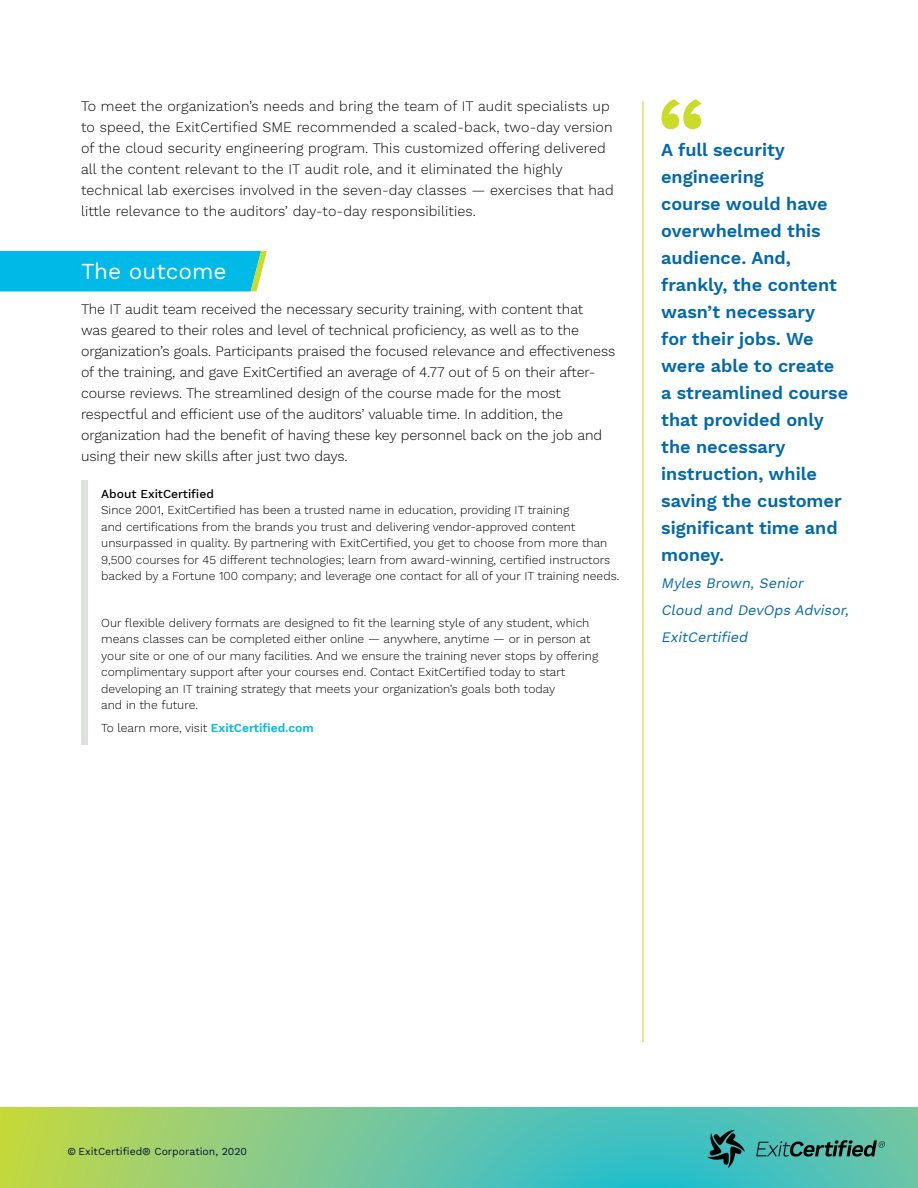
<style>
.page{position:relative;width:918px;height:1188px;background:#fff}
.page>*{position:absolute;margin:0;border:0;box-sizing:border-box;transform-origin:0 0}
.t1{font:22.5px "Work Sans";color:#fff}
.t2{font:600 18px/27px "Work Sans";color:#0068ac}
.t3{font:300 14.25px/21px "Work Sans";letter-spacing:-.005em;color:#000}
.t4{font:italic 14.25px/27px "Work Sans";color:#0068ac}
.t5{font:300 12px/16.5px "Work Sans";color:#000}
.t6{font:500 12px "Work Sans";color:#000}
.t7{font:10.5px "Work Sans";color:#011535}
.s1{font-weight:600;color:#00b9e7}
</style>
<div class="page">
<div style="left:0;top:251px;width:267px;height:40px;background:#00b9e7"></div>
<svg style="left:661px;top:99px;width:41px;height:30px"></svg>
<hr style="left:642px;top:101px;width:2px;height:941px;background:#cbdb2a">
<svg style="left:0;top:1107px;width:918px;height:81px;background:#72c797"></svg>
<div style="left:81px;top:481px;width:7px;height:264px;background:#dfe1df"></div>
<img style="left:707px;top:1131px;width:178px;height:37px">
<p class="t3" style="left:81px;top:96px;width:534px">To meet the organization’s needs and bring the team of IT audit specialists up to speed, the ExitCertified SME recommended a scaled-back, two-day version of the cloud security engineering program. This customized offering delivered all the content relevant to the IT audit role, and it eliminated the highly technical lab exercises involved in the seven-day classes — exercises that had little relevance to the auditors’ day-to-day responsibilities.</p>
<h1 class="t1" style="left:81px;top:258px;width:147px">The outcome</h1>
<p class="t3" style="left:81px;top:299px;width:536px">The IT audit team received the necessary security training, with content that<br>was geared to their roles and level of technical proficiency, as well as to the organization’s goals. Participants praised the focused relevance and effectiveness of the training, and gave ExitCertified an average of 4.77 out of 5 on their after&shy;course reviews. The streamlined design of the course made for the most respectful and efficient use of the auditors’ valuable time. In addition, the organization had the benefit of having these key personnel back on the job and using their new skills after just two days.</p>
<p class="t6" style="left:101px;top:487px;width:114px">About ExitCertified</p>
<p class="t5" style="left:101px;top:502px;width:520px">Since 2001, ExitCertified has been a trusted name in education, providing IT training<br>and certifications from the brands you trust and delivering vendor-approved content unsurpassed in quality. By partnering with ExitCertified, you get to choose from more than 9,500 courses for 45 different technologies; learn from award-winning, certified instructors backed by a Fortune 100 company; and leverage one contact for all of your IT training needs.</p>
<p class="t5" style="left:101px;top:615px;width:499px">Our flexible delivery formats are designed to fit the learning style of any student, which means classes can be completed either online — anywhere, anytime — or in person at your site or one of our many facilities. And we ensure the training never stops by offering complimentary support after your courses end. Contact ExitCertified today to start developing an IT training strategy that meets your organization’s goals both today<br>and in the future.</p>
<p class="t5" style="left:101px;top:721px;width:214px">To learn more, visit <span class="s1">ExitCertified.com</span></p>
<p class="t2" style="left:661px;top:137px;width:188px">A full security engineering<br>course would have overwhelmed this audience. And, frankly, the content wasn’t necessary<br>for their jobs. We were able to create a streamlined course that provided only the necessary instruction, while saving the customer significant time and money.</p>
<p class="t4" style="left:661px;top:570px;width:192px">Myles Brown, Senior<br>Cloud and DevOps Advisor,<br>ExitCertified</p>
<p class="t7" style="left:68px;top:1145px;width:181px">© ExitCertified® Corporation, 2020</p>
</div>
